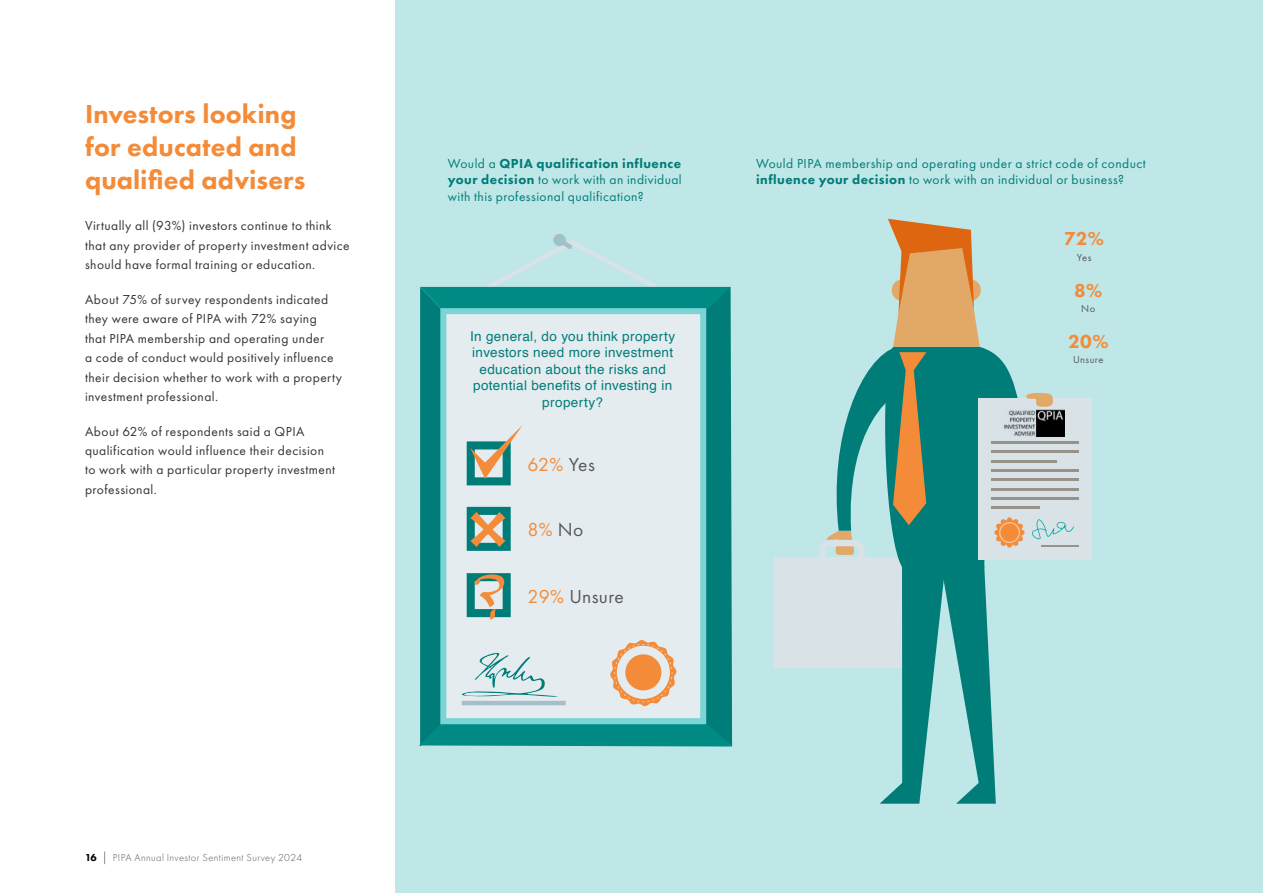
<style>
.page{position:relative;width:1263px;height:893px;background:#fff}
.page>*{position:absolute;margin:0;border:0;box-sizing:border-box;transform-origin:0 0}
.t1{font:800 27px/33px "Futura PT";letter-spacing:.005em;color:#f38b38}
.t2{font:19.5px "Futura PT";color:#f38b38}
.t3{font:19.5px "Futura PT";letter-spacing:.015em;color:#595959}
.t4{font:800 19.5px "Futura PT";color:#f38b38}
.t5{font:13.5px/19.5px "Futura PT";letter-spacing:.03em;color:#333}
.t6{font:13.5px/16.5px "Futura PT";letter-spacing:.03em;color:#007c79;text-align:justify}
.t7{font:13.5px/16.5px "Helvetica";letter-spacing:.03em;color:#007c79;text-align:center}
.t8{font:300 10.5px "Futura PT";letter-spacing:.04em;color:#595959}
.t9{font:10.5px "Futura PT";letter-spacing:.04em;color:#595959}
.s1{font-weight:800}
.s2{color:#595959}
.s3{color:#f38b38}
.s4{font-weight:800;color:#000}
.s5{font-size:12.6px;color:#000}
</style>
<div class="page">
<div style="left:395px;top:0;width:868px;height:893px;background:#bfe7e7"></div>
<div style="left:774px;top:557px;width:138px;height:111px;background:#d8e2e7"></div>
<div style="left:978px;top:398px;width:113px;height:162px;background:#d8e2e7"></div>
<hr style="left:991px;top:441px;width:88px;height:3px;background:#979389">
<hr style="left:991px;top:450px;width:88px;height:3px;background:#979389">
<hr style="left:991px;top:469px;width:88px;height:3px;background:#979389">
<hr style="left:991px;top:478px;width:88px;height:3px;background:#979389">
<hr style="left:991px;top:488px;width:88px;height:3px;background:#979389">
<hr style="left:991px;top:497px;width:88px;height:3px;background:#979389">
<hr style="left:1041px;top:545px;width:38px;height:2px;background:#979389">
<svg style="left:819px;top:219px;width:255px;height:585px"></svg>
<img style="left:1005px;top:409px;width:59px;height:28px">
<svg style="left:419px;top:234px;width:313px;height:512px;background:#a8d0cf"></svg>
<h1 class="t1" style="left:85px;top:97px;width:222px">Investors looking for educated and qualified advisers</h1>
<p class="t5" style="left:85px;top:216px;width:266px">Virtually all (93%) investors continue to think that any provider of property investment advice should have formal training or education.</p>
<p class="t5" style="left:85px;top:289px;width:259px">About 75% of survey respondents indicated they were aware of PIPA with 72% saying<br>that PIPA membership and operating under<br>a code of conduct would positively influence their decision whether to work with a property investment professional.</p>
<p class="t5" style="left:85px;top:421px;width:252px">About 62% of respondents said a QPIA qualification would influence their decision to work with a particular property investment professional.</p>
<p class="t6" style="left:448px;top:155px;width:235px">Would a <span class="s1">QPIA qualification influence your decision</span> to work with an individual with this professional qualification?</p>
<p class="t6" style="left:756px;top:155px;width:391px">Would PIPA membership and operating under a strict code of conduct <span class="s1">influence your decision</span> to work with an individual or business?</p>
<h2 class="t4" style="left:1064px;top:227px;width:41px">72%</h2>
<p class="t9" style="left:1077px;top:251px;width:16px">Yes</p>
<h2 class="t4" style="left:1074px;top:278px;width:30px">8%</h2>
<p class="t9" style="left:1081px;top:302px;width:16px">No</p>
<h2 class="t4" style="left:1068px;top:329px;width:42px">20%</h2>
<p class="t9" style="left:1073px;top:354px;width:32px">Unsure</p>
<p class="t7" style="left:470px;top:328px;width:207px">In general, do you think property investors need more investment education about the risks and potential benefits of investing in property?</p>
<h2 class="t2" style="left:528px;top:453px;width:69px">62% <span class="s2">Yes</span></h2>
<h2 class="t2" style="left:528px;top:518px;width:57px">8% <span class="s2">No</span></h2>
<h2 class="t3" style="left:528px;top:585px;width:98px"><span class="s3">29%</span> Unsure</h2>
<p class="t8" style="left:85px;top:851px;width:219px"><span class="s4">16</span> <span class="s5">|</span> PIPA Annual Investor Sentiment Survey 2024</p>
</div>
